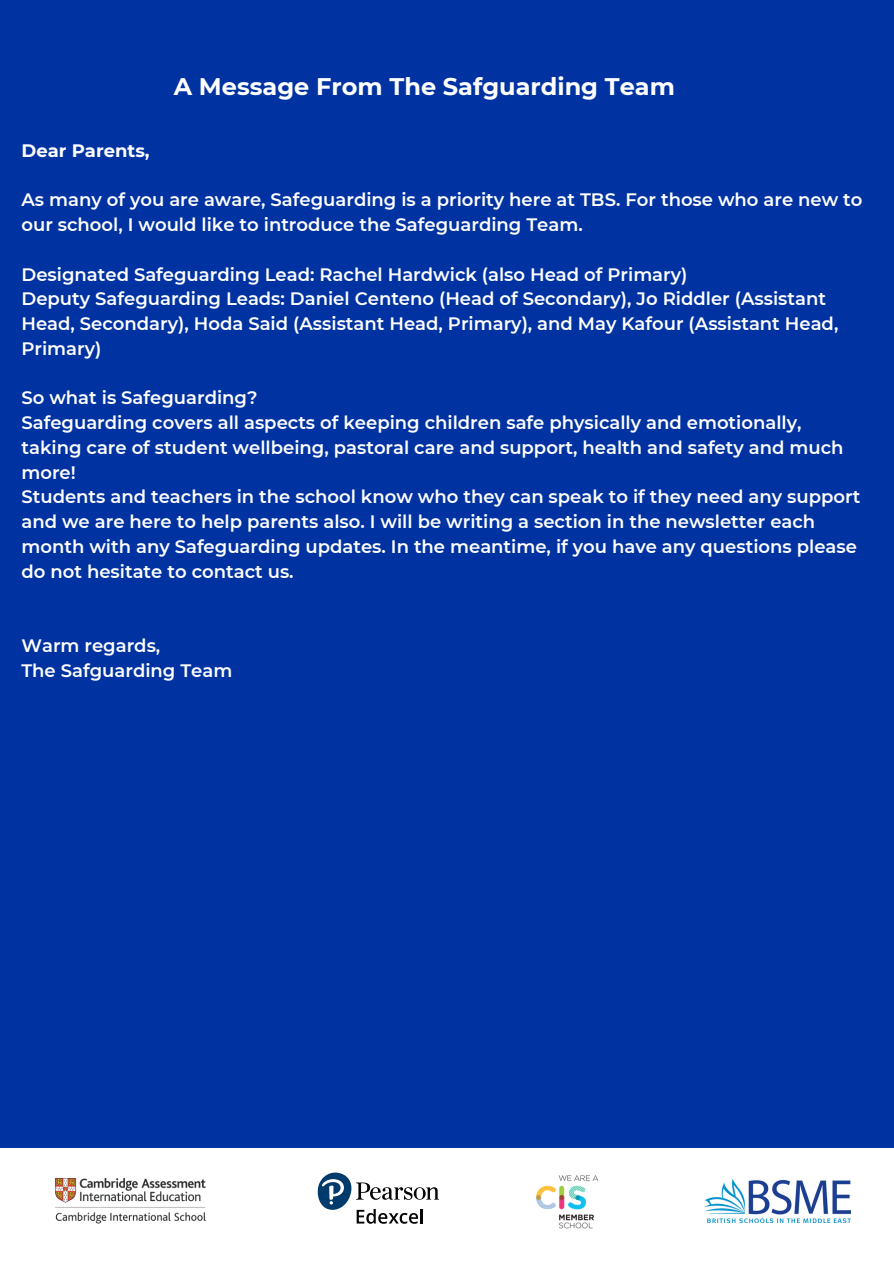
<style>
.page{position:relative;width:894px;height:1264px;background:#fff}
.page>*{position:absolute;margin:0;border:0;box-sizing:border-box;transform-origin:0 0}
.t1{font:700 24px "Montserrat";color:#fff}
.t2{font:600 18px/24.8px "Montserrat";color:#fff}
.t3{font:700 18px "Montserrat";color:#fff}
</style>
<div class="page">
<img style="left:536px;top:1175px;width:62px;height:54px">
<img style="left:56px;top:1178px;width:149px;height:45px">
<img style="left:704px;top:1179px;width:146px;height:43px">
<svg style="left:317px;top:1172px;width:122px;height:51px"></svg>
<div style="left:0;top:0;width:893px;height:1147px;background:#0033a1"></div>
<p class="t1" style="left:174px;top:71px;width:502px">A Message From The Safguarding Team</p>
<p class="t3" style="left:21px;top:139px;width:130px">Dear Parents,</p>
<p class="t2" style="left:21px;top:187px;width:842px">As many of you are aware, Safeguarding is a priority here at TBS. For those who are new to our school, I would like to introduce the Safeguarding Team.</p>
<p class="t2" style="left:21px;top:262px;width:667px">Designated Safeguarding Lead: Rachel Hardwick (also Head of Primary)</p>
<p class="t2" style="left:21px;top:286px;width:818px">Deputy Safeguarding Leads: Daniel Centeno (Head of Secondary), Jo Riddler (Assistant<br>Head, Secondary), Hoda Said (Assistant Head, Primary), and May Kafour (Assistant Head,<br>Primary)</p>
<p class="t2" style="left:21px;top:385px;width:237px">So what is Safeguarding?</p>
<p class="t2" style="left:21px;top:410px;width:823px">Safeguarding covers all aspects of keeping children safe physically and emotionally, taking care of student wellbeing, pastoral care and support, health and safety and much more!</p>
<p class="t2" style="left:21px;top:484px;width:840px">Students and teachers in the school know who they can speak to if they need any support and we are here to help parents also. I will be writing a section in the newsletter each month with any Safeguarding updates. In the meantime, if you have any questions please do not hesitate to contact us.</p>
<p class="t2" style="left:21px;top:633px;width:140px">Warm regards,</p>
<p class="t2" style="left:21px;top:658px;width:212px">The Safguarding Team</p>
</div>
